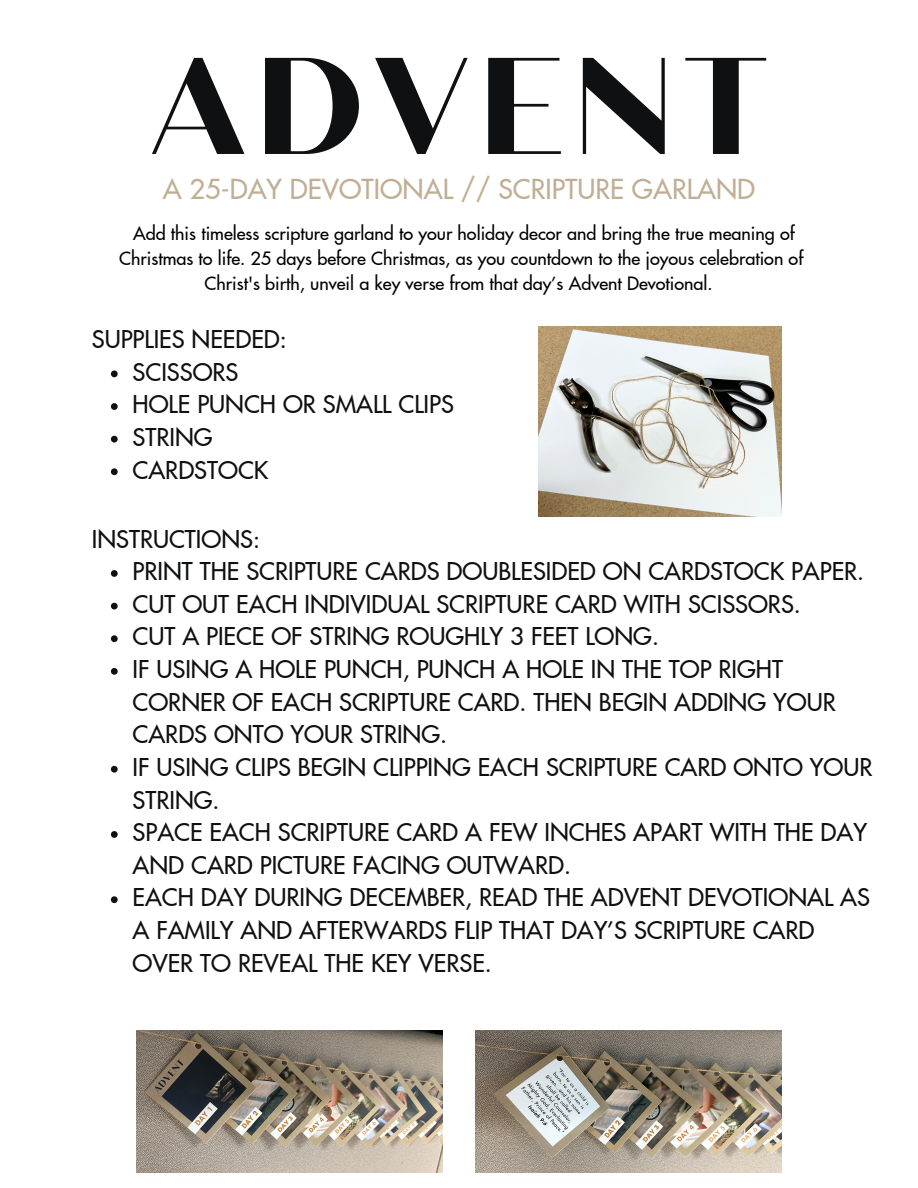
<style>
.page{position:relative;width:918px;height:1188px;background:#fff}
.page>*{position:absolute;margin:0;border:0;box-sizing:border-box;transform-origin:0 0}
.t1{font:800 137.25px "Quiche Display";letter-spacing:.08em;color:#0f1011}
.t2{font:500 27px "Futura LT Pro";color:#c0af95}
.t3{font:500 24px/32.7px "Futura LT Pro";color:#0f1011}
.t4{font:500 18px/24.8px "Futura LT Pro";color:#000;text-align:center}
</style>
<div class="page">
<img style="left:539px;top:327px;width:243px;height:190px">
<img style="left:136px;top:1030px;width:306px;height:143px">
<img style="left:475px;top:1030px;width:306px;height:143px">
<svg style="left:111px;top:371px;width:7px;height:6px"></svg>
<svg style="left:111px;top:403px;width:7px;height:7px"></svg>
<svg style="left:111px;top:436px;width:7px;height:7px"></svg>
<svg style="left:111px;top:468px;width:7px;height:7px"></svg>
<svg style="left:111px;top:570px;width:7px;height:7px"></svg>
<svg style="left:111px;top:603px;width:7px;height:6px"></svg>
<svg style="left:111px;top:635px;width:7px;height:7px"></svg>
<svg style="left:111px;top:668px;width:7px;height:7px"></svg>
<svg style="left:111px;top:766px;width:7px;height:7px"></svg>
<svg style="left:111px;top:831px;width:7px;height:7px"></svg>
<svg style="left:111px;top:896px;width:7px;height:7px"></svg>
<p class="t1" style="left:151px;top:24px;width:618px">ADVENT</p>
<p class="t2" style="left:163px;top:177px;width:594px">A 25-DAY DEVOTIONAL // SCRIPTURE GARLAND</p>
<p class="t4" style="left:119px;top:222px;width:686px">Add this timeless scripture garland to your holiday decor and bring the true meaning of<br>Christmas to life. 25 days before Christmas, as you countdown to the joyous celebration of<br>Christ's birth, unveil a key verse from that day’s Advent Devotional.</p>
<p class="t3" style="left:92px;top:324px;width:197px">SUPPLIES NEEDED:</p>
<p class="t3" style="left:133px;top:356px;width:107px">SCISSORS</p>
<p class="t3" style="left:133px;top:389px;width:323px">HOLE PUNCH OR SMALL CLIPS</p>
<p class="t3" style="left:133px;top:422px;width:81px">STRING</p>
<p class="t3" style="left:133px;top:454px;width:137px">CARDSTOCK</p>
<p class="t3" style="left:92px;top:523px;width:170px">INSTRUCTIONS:</p>
<p class="t3" style="left:133px;top:556px;width:733px">PRINT THE SCRIPTURE CARDS DOUBLESIDED ON CARDSTOCK PAPER.</p>
<p class="t3" style="left:133px;top:589px;width:670px">CUT OUT EACH INDIVIDUAL SCRIPTURE CARD WITH SCISSORS.</p>
<p class="t3" style="left:133px;top:621px;width:528px">CUT A PIECE OF STRING ROUGHLY 3 FEET LONG.</p>
<p class="t3" style="left:133px;top:654px;width:705px">IF USING A HOLE PUNCH, PUNCH A HOLE IN THE TOP RIGHT<br>CORNER OF EACH SCRIPTURE CARD. THEN BEGIN ADDING YOUR<br>CARDS ONTO YOUR STRING.</p>
<p class="t3" style="left:133px;top:752px;width:741px">IF USING CLIPS BEGIN CLIPPING EACH SCRIPTURE CARD ONTO YOUR<br>STRING.</p>
<p class="t3" style="left:133px;top:817px;width:736px">SPACE EACH SCRIPTURE CARD A FEW INCHES APART WITH THE DAY<br>AND CARD PICTURE FACING OUTWARD.</p>
<p class="t3" style="left:133px;top:882px;width:739px">EACH DAY DURING DECEMBER, READ THE ADVENT DEVOTIONAL AS<br>A FAMILY AND AFTERWARDS FLIP THAT DAY’S SCRIPTURE CARD<br>OVER TO REVEAL THE KEY VERSE.</p>
</div>
